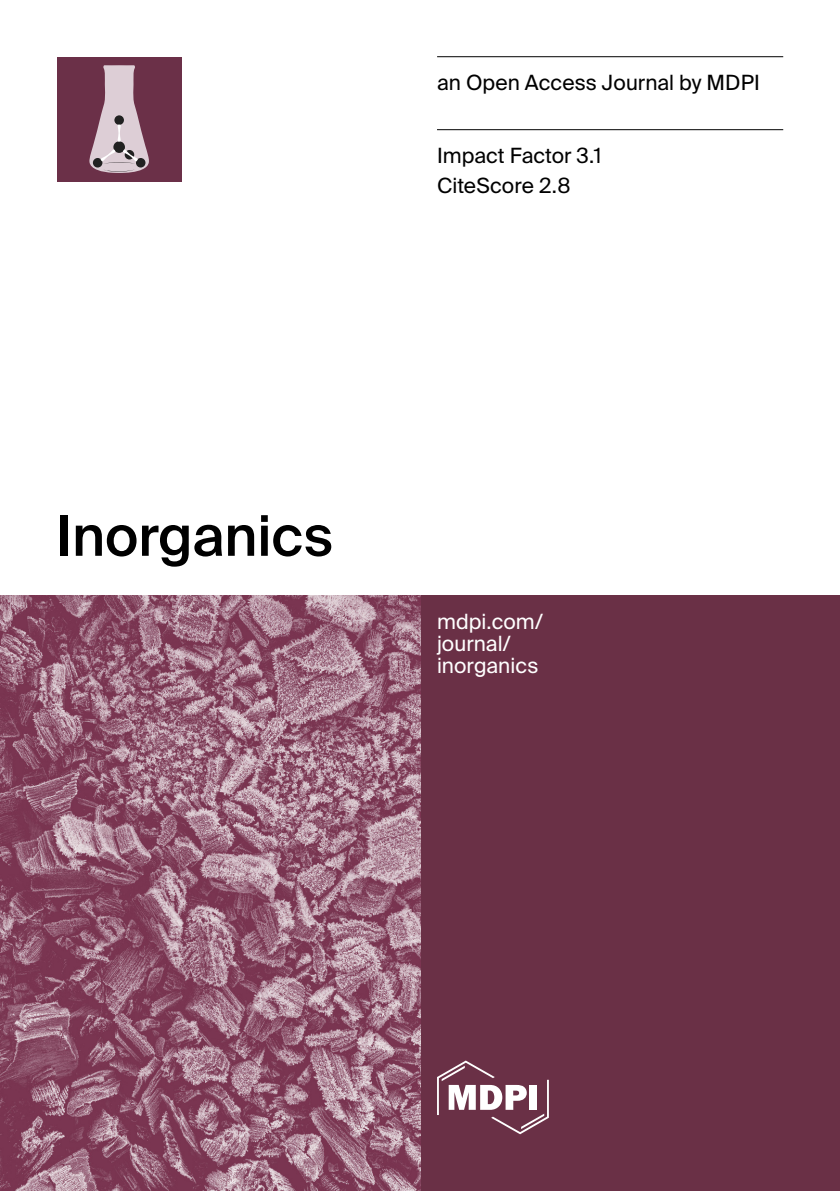
<style>
.page{position:relative;width:840px;height:1191px;background:#fff}
.page>*{position:absolute;margin:0;border:0;box-sizing:border-box;transform-origin:0 0}
.t1{font:500 56px "Suisse Intl";color:#000}
.t2{font:21px/30px "Suisse Intl";color:#000}
.t3{font:21px/22px "Suisse Intl";color:#fff}
</style>
<div class="page">
<div style="left:420px;top:595px;width:419px;height:596px;background:#6a3046"></div>
<img style="left:1px;top:595px;width:419px;height:596px">
<div style="left:57px;top:57px;width:124px;height:124px;background:#6b3048"></div>
<svg style="left:89px;top:65px;width:60px;height:108px"></svg>
<svg style="left:437px;top:1060px;width:111px;height:74px"></svg>
<hr style="left:437px;top:56px;width:345px;height:1px;background:#000">
<hr style="left:0;top:595px;width:1px;height:596px;background:#f4f6f3">
<hr style="left:437px;top:129px;width:345px;height:1px;background:#000">
<p class="t2" style="left:437px;top:68px;width:324px">an Open Access Journal by MDPI</p>
<p class="t2" style="left:437px;top:141px;width:166px">Impact Factor 3.1<br>CiteScore 2.8</p>
<h1 class="t1" style="left:57px;top:504px;width:277px">Inorganics</h1>
<p class="t3" style="left:437px;top:610px;width:108px">mdpi.com/ journal/ inorganics</p>
</div>
